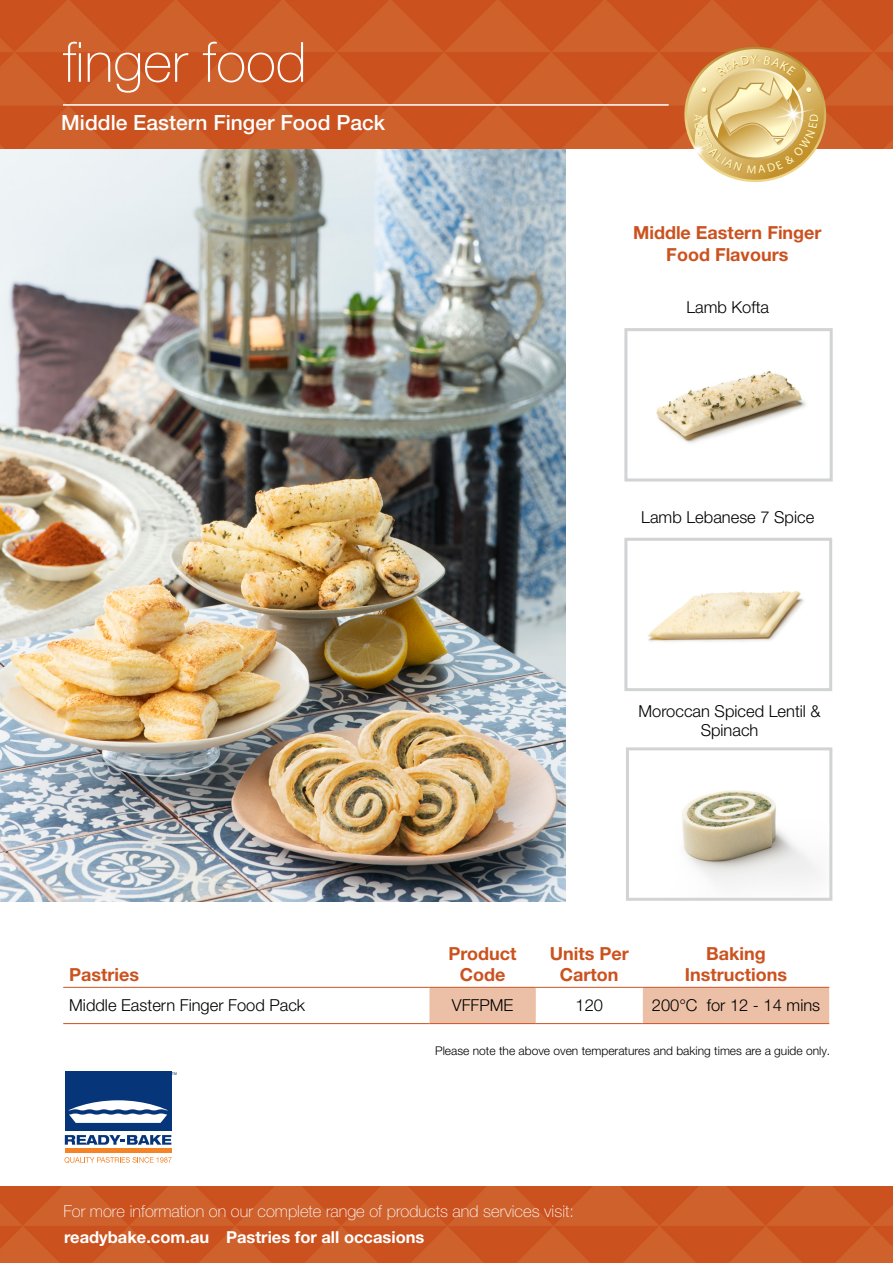
<style>
.page{position:relative;width:893px;height:1263px;background:#fff}
.page>*{position:absolute;margin:0;border:0;box-sizing:border-box;transform-origin:0 0}
.t1{font:100 55.5px "Helvetica Neue LT Pro";color:#fff}
.t2{font:500 21px "Helvetica Neue LT Pro";color:#fff}
.t3{font:700 18px/21.6px "Helvetica Neue LT Pro";color:#cb521f;text-align:center}
.t4{font:300 16.5px/19.8px "Helvetica Neue LT Pro";color:#000;text-align:center}
.t5{font:100 16.5px "Helvetica Neue LT Pro";color:#fff}
.t6{font:700 16.5px "Helvetica Neue LT Pro";color:#fff}
.t7{font:300 12px "Helvetica Neue LT Pro";color:#000}
.t8{font:300 4.2px "Helvetica Neue";color:#06357a;scale:.96 1}
</style>
<div class="page">
<img style="left:0;top:149px;width:565px;height:752px">
<img style="left:0;top:0;width:893px;height:149px">
<img style="left:0;top:1186px;width:893px;height:77px">
<svg style="left:63px;top:986px;width:766px;height:37px"></svg>
<hr style="left:63px;top:987px;width:366px;height:1px;background:#cb521f">
<hr style="left:429px;top:987px;width:107px;height:1px;background:#cb521f">
<hr style="left:536px;top:987px;width:107px;height:1px;background:#cb521f">
<hr style="left:643px;top:987px;width:186px;height:1px;background:#cb521f">
<hr style="left:63px;top:1023px;width:366px;height:1px;background:#cb521f">
<hr style="left:429px;top:1023px;width:107px;height:1px;background:#cb521f">
<hr style="left:536px;top:1023px;width:107px;height:1px;background:#cb521f">
<hr style="left:643px;top:1023px;width:186px;height:1px;background:#cb521f">
<img style="left:656px;top:371px;width:150px;height:72px">
<div style="left:624px;top:328px;width:209px;height:153px;border:3px solid #d1d3d4"></div>
<img style="left:682px;top:790px;width:137px;height:96px">
<div style="left:626px;top:747px;width:206px;height:154px;border:3px solid #d1d3d4"></div>
<img style="left:648px;top:591px;width:156px;height:51px">
<div style="left:624px;top:538px;width:208px;height:153px;border:3px solid #d1d3d4"></div>
<div style="left:65px;top:1072px;width:106px;height:59px;background:#06357a"></div>
<div style="left:65px;top:1148px;width:107px;height:5px;background:#f58427"></div>
<svg style="left:68px;top:1100px;width:100px;height:23px"></svg>
<svg style="left:65px;top:1135px;width:106px;height:10px"></svg>
<svg style="left:64px;top:1157px;width:108px;height:6px"></svg>
<hr style="left:63px;top:104px;width:606px;height:2px;background:#fff">
<svg style="left:677px;top:47px;width:157px;height:136px;background:#e0b87d"></svg>
<h1 class="t1" style="left:63px;top:29px;width:245px">finger food</h1>
<p class="t2" style="left:61px;top:110px;width:325px">Middle Eastern Finger Food Pack</p>
<p class="t3" style="left:633px;top:222px;width:190px">Middle Eastern Finger<br>Food Flavours</p>
<p class="t4" style="left:686px;top:297px;width:84px">Lamb Kofta</p>
<p class="t4" style="left:641px;top:507px;width:175px">Lamb Lebanese 7 Spice</p>
<p class="t4" style="left:638px;top:700px;width:184px">Moroccan Spiced Lentil &amp;<br>Spinach</p>
<p class="t3" style="left:69px;top:963px;width:71px">Pastries</p>
<p class="t3" style="left:449px;top:942px;width:70px">Product<br>Code</p>
<p class="t3" style="left:550px;top:942px;width:81px">Units Per<br>Carton</p>
<p class="t3" style="left:685px;top:942px;width:104px">Baking<br>Instructions</p>
<p class="t4" style="left:69px;top:995px;width:237px">Middle Eastern Finger Food Pack</p>
<p class="t4" style="left:452px;top:995px;width:63px">VFFPME</p>
<p class="t4" style="left:575px;top:995px;width:29px">120</p>
<p class="t4" style="left:652px;top:995px;width:170px">200°C for 12 - 14 mins</p>
<p class="t7" style="left:435px;top:1043px;width:397px">Please note the above oven temperatures and baking times are a guide only.</p>
<p class="t8" style="left:172px;top:1071px;width:7px">TM</p>
<p class="t5" style="left:63px;top:1201px;width:512px">For more information on our complete range of products and services visit:</p>
<p class="t6" style="left:64px;top:1227px;width:362px">readybake.com.au Pastries for all occasions</p>
</div>
